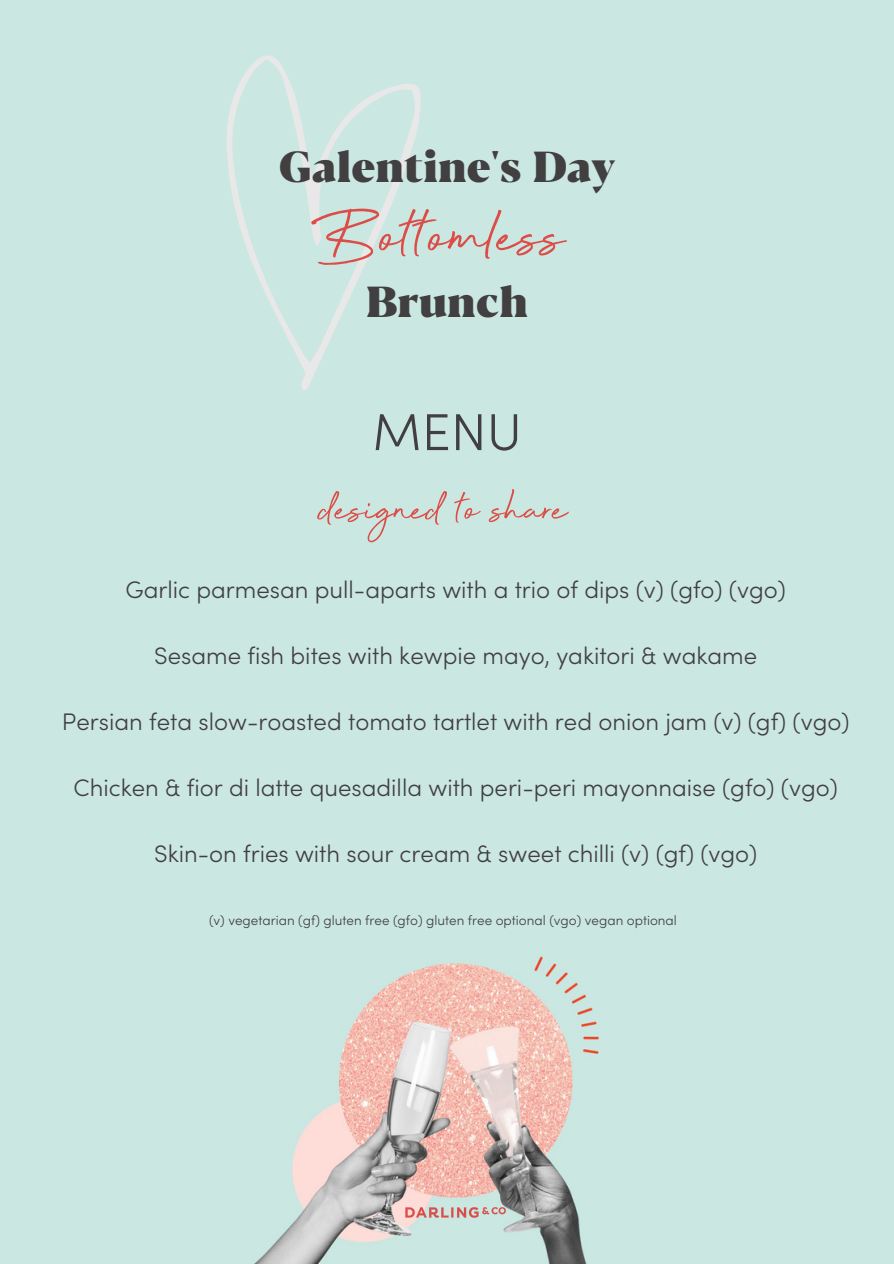
<style>
.page{position:relative;width:894px;height:1264px;background:#fff}
.page>*{position:absolute;margin:0;border:0;box-sizing:border-box;transform-origin:0 0}
.t1{font:80.1px "Beyond Infinity";color:#dc4d47}
.t2{font:52.05px "Beyond Infinity";color:#dc4d47}
.t3{font:300 52.05px "Sofia Pro";color:#413f40}
.t4{font:800 43.2px "Blacker Display";color:#413f40}
.t5{font:300 24px "Sofia Pro";color:#413f40}
.t6{font:300 13.5px "Sofia Pro";color:#413f40}
</style>
<div class="page">
<div style="left:0;top:0;width:893px;height:1263px;background:#cbe7e2"></div>
<img style="left:255px;top:956px;width:345px;height:307px">
<img style="left:403px;top:1204px;width:104px;height:15px">
<svg style="left:227px;top:55px;width:194px;height:336px"></svg>
<p class="t4" style="left:279px;top:146px;width:337px">Galentine's Day</p>
<p class="t1" style="left:311px;top:203px;width:255px">Bottomless</p>
<p class="t4" style="left:366px;top:281px;width:163px">Brunch</p>
<p class="t3" style="left:372px;top:412px;width:151px">MENU</p>
<p class="t2" style="left:318px;top:488px;width:250px">designed to share</p>
<p class="t5" style="left:125px;top:580px;width:661px">Garlic parmesan pull-aparts with a trio of dips (v) (gfo) (vgo)</p>
<p class="t5" style="left:154px;top:646px;width:604px">Sesame fish bites with kewpie mayo, yakitori &amp; wakame</p>
<p class="t5" style="left:62px;top:712px;width:788px">Persian feta slow-roasted tomato tartlet with red onion jam (v) (gf) (vgo)</p>
<p class="t5" style="left:74px;top:778px;width:765px">Chicken &amp; fior di latte quesadilla with peri-peri mayonnaise (gfo) (vgo)</p>
<p class="t5" style="left:154px;top:844px;width:604px">Skin-on fries with sour cream &amp; sweet chilli (v) (gf) (vgo)</p>
<p class="t6" style="left:209px;top:914px;width:469px">(v) vegetarian (gf) gluten free (gfo) gluten free optional (vgo) vegan optional</p>
</div>
